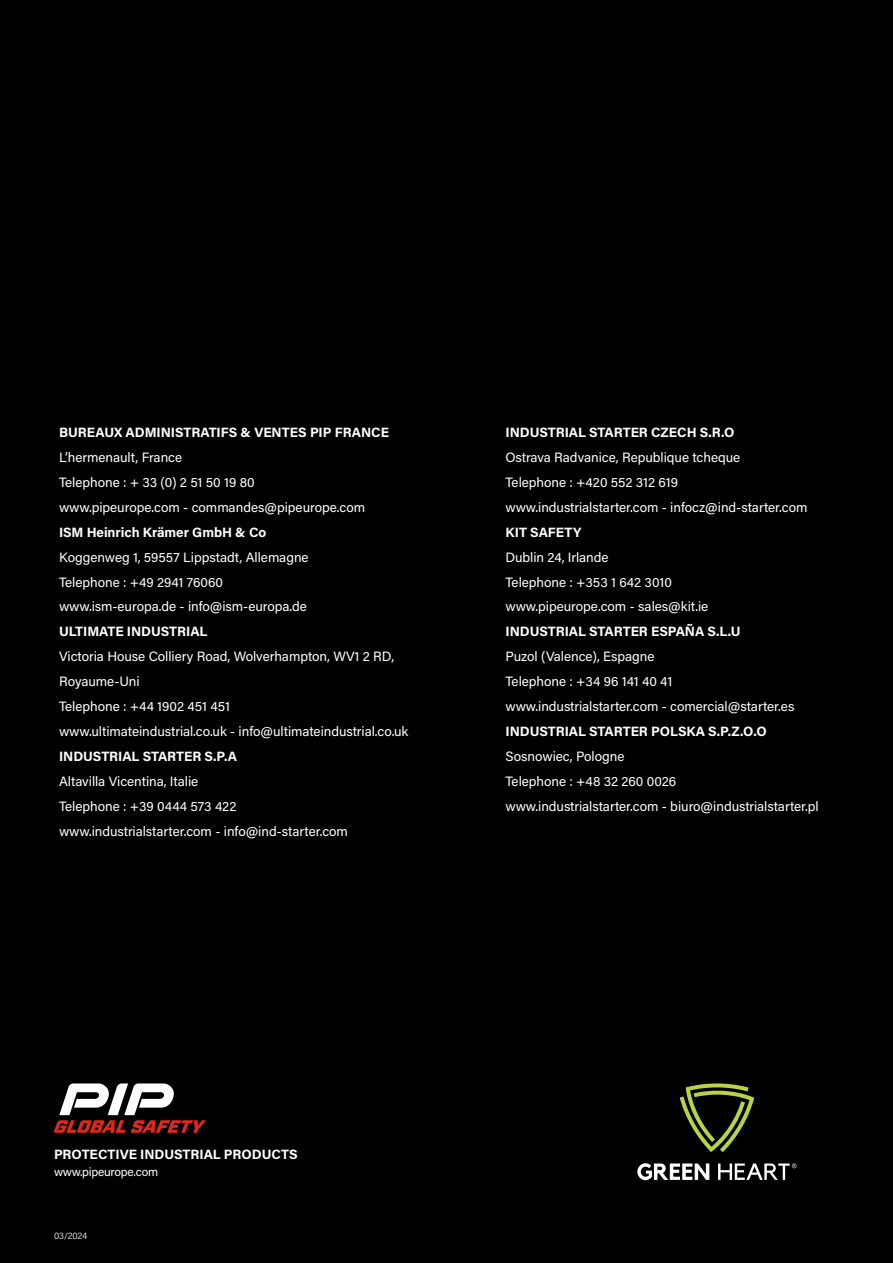
<style>
.page{position:relative;width:893px;height:1263px;background:#000}
.page>*{position:absolute;margin:0;border:0;box-sizing:border-box;transform-origin:0 0}
.t1{font:13.5px/24.9px "Acumin Pro";letter-spacing:-.005em;color:#fff}
.t2{font:700 13.5px "Acumin Pro";letter-spacing:-.005em;color:#fff}
.t3{font:12px "Acumin Pro";letter-spacing:-.02em;color:#fff}
.t4{font:300 9px "Acumin Pro";letter-spacing:-.025em;color:#fff}
</style>
<div class="page">
<svg style="left:54px;top:1083px;width:152px;height:50px"></svg>
<svg style="left:680px;top:1083px;width:74px;height:69px"></svg>
<svg style="left:637px;top:1163px;width:72px;height:17px"></svg>
<svg style="left:718px;top:1163px;width:78px;height:17px"></svg>
<p class="t2" style="left:59px;top:423px;width:331px">BUREAUX ADMINISTRATIFS &amp; VENTES PIP FRANCE</p>
<p class="t1" style="left:59px;top:444px;width:308px">L’hermenault, France<br>Telephone : + 33 (0) 2 51 50 19 80 www.pipeurope.com - commandes@pipeurope.com</p>
<p class="t2" style="left:59px;top:522px;width:209px">ISM Heinrich Krämer GmbH &amp; Co</p>
<p class="t1" style="left:59px;top:544px;width:251px">Koggenweg 1, 59557 Lippstadt, Allemagne<br>Telephone : +49 2941 76060 www.ism-europa.de - info@ism-europa.de</p>
<p class="t2" style="left:59px;top:622px;width:150px">ULTIMATE INDUSTRIAL</p>
<p class="t1" style="left:59px;top:644px;width:351px">Victoria House Colliery Road, Wolverhampton, WV1 2 RD, Royaume-Uni<br>Telephone : +44 1902 451 451<br>www.ultimateindustrial.co.uk - info@ultimateindustrial.co.uk</p>
<p class="t2" style="left:59px;top:747px;width:180px">INDUSTRIAL STARTER S.P.A</p>
<p class="t1" style="left:59px;top:768px;width:290px">Altavilla Vicentina, Italie<br>Telephone : +39 0444 573 422 www.industrialstarter.com - info@ind-starter.com</p>
<p class="t2" style="left:505px;top:423px;width:230px">INDUSTRIAL STARTER CZECH S.R.O</p>
<p class="t1" style="left:505px;top:444px;width:303px">Ostrava Radvanice, Republique tcheque<br>Telephone : +420 552 312 619 www.industrialstarter.com - infocz@ind-starter.com</p>
<p class="t2" style="left:505px;top:522px;width:77px">KIT SAFETY</p>
<p class="t1" style="left:505px;top:544px;width:204px">Dublin 24, Irlande<br>Telephone : +353 1 642 3010 www.pipeurope.com - sales@kit.ie</p>
<p class="t2" style="left:505px;top:622px;width:237px">INDUSTRIAL STARTER ESPAÑA S.L.U</p>
<p class="t1" style="left:505px;top:644px;width:290px">Puzol (Valence), Espagne<br>Telephone : +34 96 141 40 41 www.industrialstarter.com - comercial@starter.es</p>
<p class="t2" style="left:505px;top:722px;width:263px">INDUSTRIAL STARTER POLSKA S.P.Z.O.O</p>
<p class="t1" style="left:505px;top:743px;width:315px">Sosnowiec, Pologne<br>Telephone : +48 32 260 0026 www.industrialstarter.com - biuro@industrialstarter.pl</p>
<p class="t2" style="left:54px;top:1145px;width:245px">PROTECTIVE INDUSTRIAL PRODUCTS</p>
<p class="t3" style="left:54px;top:1163px;width:106px">www.pipeurope.com</p>
<p class="t4" style="left:54px;top:1230px;width:35px">03/2024</p>
</div>
